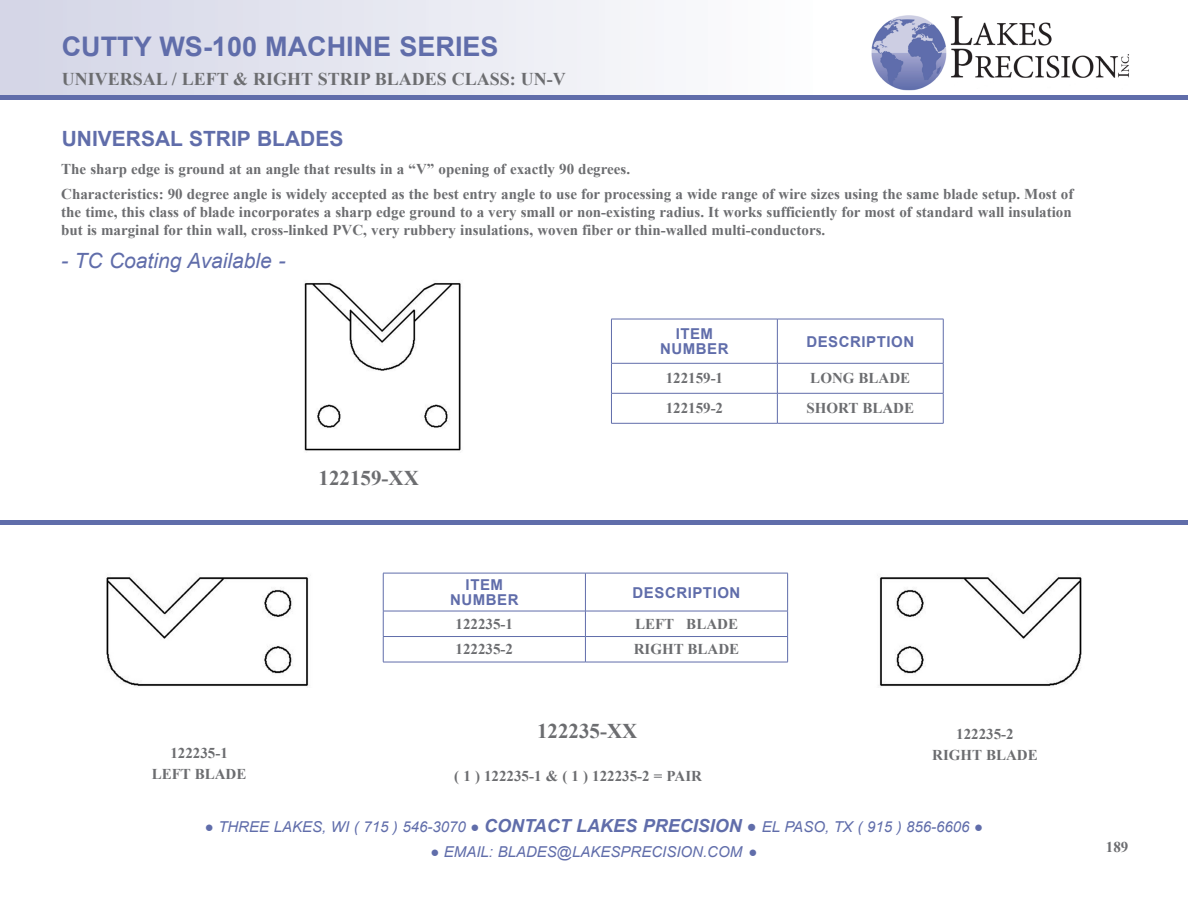
<style>
.page{position:relative;width:1188px;height:918px;background:#fff}
.page>*{position:absolute;margin:0;border:0;box-sizing:border-box;transform-origin:0 0}
.t1{font:700 27px "Arial";color:#606daa}
.t2{font:italic 21px "Arial";color:#606daa}
.t3{font:700 21px "Arial";color:#606daa}
.t4{font:700 21px "Times New Roman";color:#6c6d70}
.t5{font:700 18px "Times New Roman";color:#6c6d70}
.t6{font:700 15px/18px "Times New Roman";color:#6c6d70;text-align:justify}
.t7{font:italic 15px "Arial";color:#606daa}
.t8{font:700 15px "Arial";letter-spacing:.035em;color:#606daa}
.s1{font-family:"Courier New";font-style:normal}
.s2{font-weight:700;font-size:18px}
.s3{font-family:"Courier New";font-style:normal;font-size:16.5px}
</style>
<div class="page">
<div style="left:0;top:0;width:858px;height:96px;background:linear-gradient(to right,#d3d5e6,#fff)"></div>
<hr style="left:0;top:96px;width:1188px;height:4px;background:#606daa">
<img style="left:871px;top:15px;width:258px;height:76px">
<hr style="left:0;top:520px;width:1188px;height:4px;background:#606daa">
<hr style="left:611px;top:319px;width:166px;height:1px;background:#606daa">
<hr style="left:611px;top:319px;width:1px;height:44px;background:#606daa">
<hr style="left:777px;top:319px;width:166px;height:1px;background:#606daa">
<hr style="left:777px;top:319px;width:1px;height:44px;background:#606daa">
<hr style="left:943px;top:319px;width:1px;height:44px;background:#606daa">
<hr style="left:611px;top:363px;width:166px;height:1px;background:#606daa">
<hr style="left:611px;top:363px;width:1px;height:30px;background:#606daa">
<hr style="left:777px;top:363px;width:166px;height:1px;background:#606daa">
<hr style="left:777px;top:363px;width:1px;height:30px;background:#606daa">
<hr style="left:943px;top:363px;width:1px;height:30px;background:#606daa">
<hr style="left:611px;top:393px;width:166px;height:1px;background:#606daa">
<hr style="left:611px;top:393px;width:1px;height:30px;background:#606daa">
<hr style="left:777px;top:393px;width:166px;height:1px;background:#606daa">
<hr style="left:777px;top:393px;width:1px;height:30px;background:#606daa">
<hr style="left:943px;top:393px;width:1px;height:30px;background:#606daa">
<hr style="left:611px;top:423px;width:166px;height:1px;background:#606daa">
<hr style="left:777px;top:423px;width:166px;height:1px;background:#606daa">
<hr style="left:383px;top:573px;width:202px;height:1px;background:#606daa">
<hr style="left:383px;top:573px;width:1px;height:38px;background:#606daa">
<hr style="left:585px;top:573px;width:203px;height:1px;background:#606daa">
<hr style="left:585px;top:573px;width:1px;height:38px;background:#606daa">
<hr style="left:787px;top:573px;width:1px;height:38px;background:#606daa">
<hr style="left:383px;top:611px;width:202px;height:1px;background:#606daa">
<hr style="left:585px;top:611px;width:203px;height:1px;background:#606daa">
<hr style="left:383px;top:636px;width:202px;height:1px;background:#606daa">
<svg style="left:383px;top:611px;width:1px;height:51px"></svg>
<hr style="left:585px;top:636px;width:203px;height:1px;background:#606daa">
<svg style="left:585px;top:611px;width:1px;height:51px"></svg>
<svg style="left:787px;top:611px;width:1px;height:51px"></svg>
<hr style="left:383px;top:662px;width:202px;height:1px;background:#606daa">
<hr style="left:585px;top:662px;width:203px;height:1px;background:#606daa">
<img style="left:304px;top:282px;width:157px;height:169px">
<img style="left:106px;top:577px;width:203px;height:109px">
<img style="left:879px;top:577px;width:203px;height:109px">
<p class="t1" style="left:62px;top:27px;width:438px">CUTTY WS-100 MACHINE SERIES</p>
<p class="t5" style="left:62px;top:66px;width:506px">UNIVERSAL / LEFT &amp; RIGHT STRIP BLADES CLASS: UN-V</p>
<p class="t3" style="left:62px;top:124px;width:283px">UNIVERSAL STRIP BLADES</p>
<p class="t6" style="left:61px;top:159px;width:570px">The sharp edge is ground at an angle that results in a “V” opening of exactly 90 degrees.</p>
<p class="t6" style="left:61px;top:185px;width:1014px">Characteristics: 90 degree angle is widely accepted as the best entry angle to use for processing a wide range of wire sizes using the same blade setup. Most of the time, this class of blade incorporates a sharp edge ground to a very small or non-existing radius. It works sufficiently for most of standard wall insulation but is marginal for thin wall, cross-linked PVC, very rubbery insulations, woven fiber or thin-walled multi-conductors.</p>
<p class="t2" style="left:61px;top:247px;width:226px">- TC Coating Available -</p>
<p class="t8" style="left:676px;top:323px;width:39px">ITEM</p>
<p class="t8" style="left:660px;top:338px;width:70px">NUMBER</p>
<p class="t8" style="left:806px;top:331px;width:109px">DESCRIPTION</p>
<p class="t6" style="left:170px;top:744px;width:59px">122235-1</p>
<p class="t6" style="left:152px;top:765px;width:96px">LEFT BLADE</p>
<p class="t4" style="left:319px;top:463px;width:102px">122159-XX</p>
<p class="t6" style="left:666px;top:369px;width:59px">122159-1</p>
<p class="t6" style="left:810px;top:369px;width:101px">LONG BLADE</p>
<p class="t6" style="left:666px;top:399px;width:59px">122159-2</p>
<p class="t6" style="left:807px;top:399px;width:109px">SHORT BLADE</p>
<p class="t8" style="left:466px;top:574px;width:39px">ITEM</p>
<p class="t8" style="left:450px;top:589px;width:70px">NUMBER</p>
<p class="t8" style="left:633px;top:582px;width:109px">DESCRIPTION</p>
<p class="t6" style="left:456px;top:614px;width:59px">122235-1</p>
<p class="t6" style="left:635px;top:614px;width:104px">LEFT BLADE</p>
<p class="t6" style="left:456px;top:640px;width:59px">122235-2</p>
<p class="t6" style="left:634px;top:640px;width:107px">RIGHT BLADE</p>
<p class="t4" style="left:537px;top:716px;width:102px">122235-XX</p>
<p class="t6" style="left:454px;top:766px;width:249px">( 1 ) 122235-1 &amp; ( 1 ) 122235-2 = PAIR</p>
<p class="t6" style="left:956px;top:725px;width:59px">122235-2</p>
<p class="t6" style="left:932px;top:746px;width:107px">RIGHT BLADE</p>
<p class="t7" style="left:205px;top:817px;width:780px"><span class="s1">●</span> THREE LAKES, WI ( 715 ) 546-3070 <span class="s1">●</span> <span class="s2">CONTACT LAKES PRECISION</span> <span class="s3">●</span> EL PASO, TX ( 915 ) 856-6606 <span class="s1">●</span></p>
<p class="t7" style="left:430px;top:842px;width:329px"><span class="s1">●</span> EMAIL: BLADES@LAKESPRECISION.COM <span class="s1">●</span></p>
<p class="t6" style="left:1106px;top:837px;width:24px">189</p>
</div>
